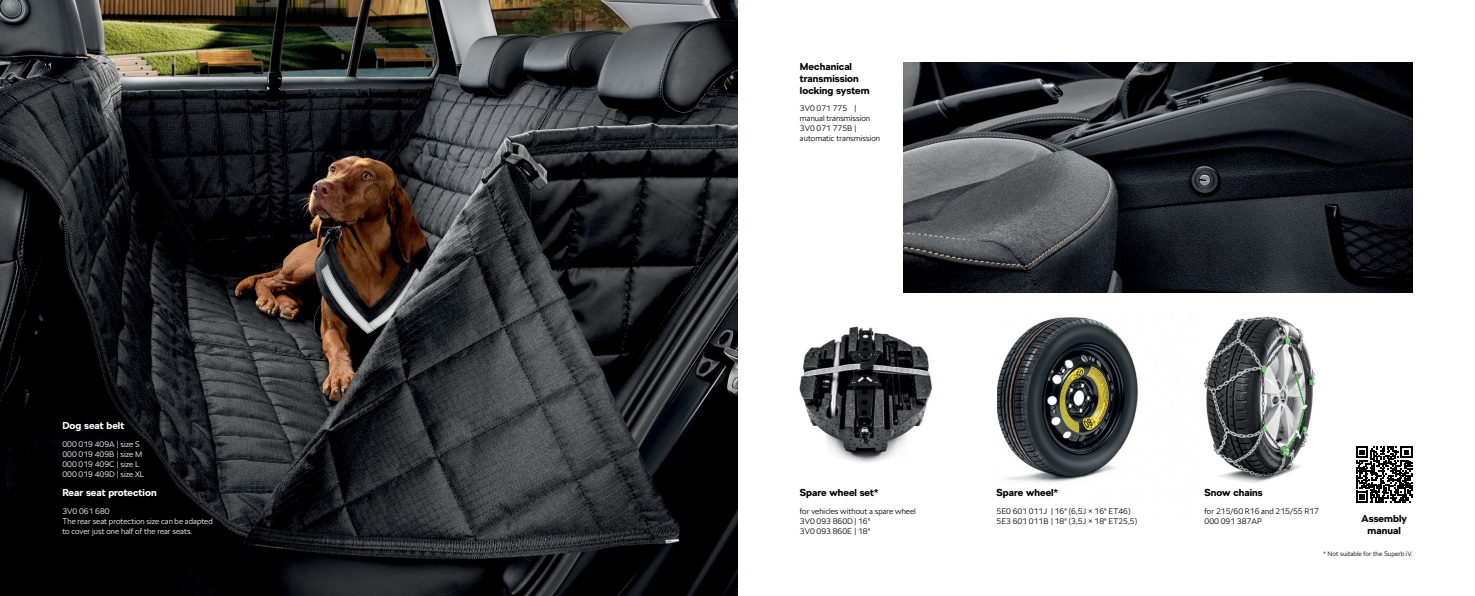
<style>
.page{position:relative;width:1475px;height:596px;background:#fff}
.page>*{position:absolute;margin:0;border:0;box-sizing:border-box;transform-origin:0 0}
.t1{font:700 10px/12px "SKODA Next";letter-spacing:.005em;color:#000}
.t2{font:700 10px "SKODA Next";letter-spacing:.005em;color:#fff}
.t3{font:300 8px/10px "SKODA Next";letter-spacing:.005em;color:#000}
.t4{font:300 8px/10px "SKODA Next";letter-spacing:.005em;color:#fff}
.t5{font:300 6.5px "SKODA Next";letter-spacing:.01em;color:#000}
</style>
<div class="page">
<img style="left:0;top:0;width:737px;height:595px">
<img style="left:903px;top:62px;width:509px;height:230px">
<img style="left:997px;top:317px;width:141px;height:166px">
<img style="left:799px;top:326px;width:134px;height:137px">
<img style="left:1204px;top:316px;width:112px;height:167px">
<svg style="left:1356px;top:446px;width:55px;height:56px"></svg>
<p class="t2" style="left:62px;top:419px;width:63px">Dog seat belt</p>
<p class="t4" style="left:62px;top:438px;width:83px">000 019 409A | size S<br>000 019 409B | size M<br>000 019 409C | size L<br>000 019 409D | size XL</p>
<p class="t2" style="left:62px;top:485px;width:96px">Rear seat protection</p>
<p class="t4" style="left:62px;top:505px;width:152px">3V0 061 680<br>The rear seat protection size can be adapted to cover just one half of the rear seats.</p>
<p class="t1" style="left:799px;top:61px;width:71px">Mechanical transmission locking system</p>
<p class="t3" style="left:799px;top:104px;width:82px">3V0 071 775 | manual transmission<br>3V0 071 775B | automatic transmission</p>
<p class="t1" style="left:799px;top:486px;width:80px">Spare wheel set*</p>
<p class="t3" style="left:799px;top:505px;width:117px">for vehicles without a spare wheel<br>3V0 093 860D | 16"<br>3V0 093 860E | 18"</p>
<p class="t1" style="left:996px;top:486px;width:63px">Spare wheel*</p>
<p class="t3" style="left:996px;top:505px;width:142px">5E0 601 011J | 16" (6,5J × 16" ET46)<br>5E3 601 011B | 18" (3,5J × 18" ET25,5)</p>
<p class="t1" style="left:1204px;top:486px;width:60px">Snow chains</p>
<p class="t3" style="left:1204px;top:505px;width:116px">for 215/60 R16 and 215/55 R17<br>000 091 387AP</p>
<p class="t1" style="left:1361px;top:511px;width:47px;text-align:center">Assembly manual</p>
<p class="t5" style="left:1322px;top:548px;width:91px">* Not suitable for the Superb iV.</p>
</div>
